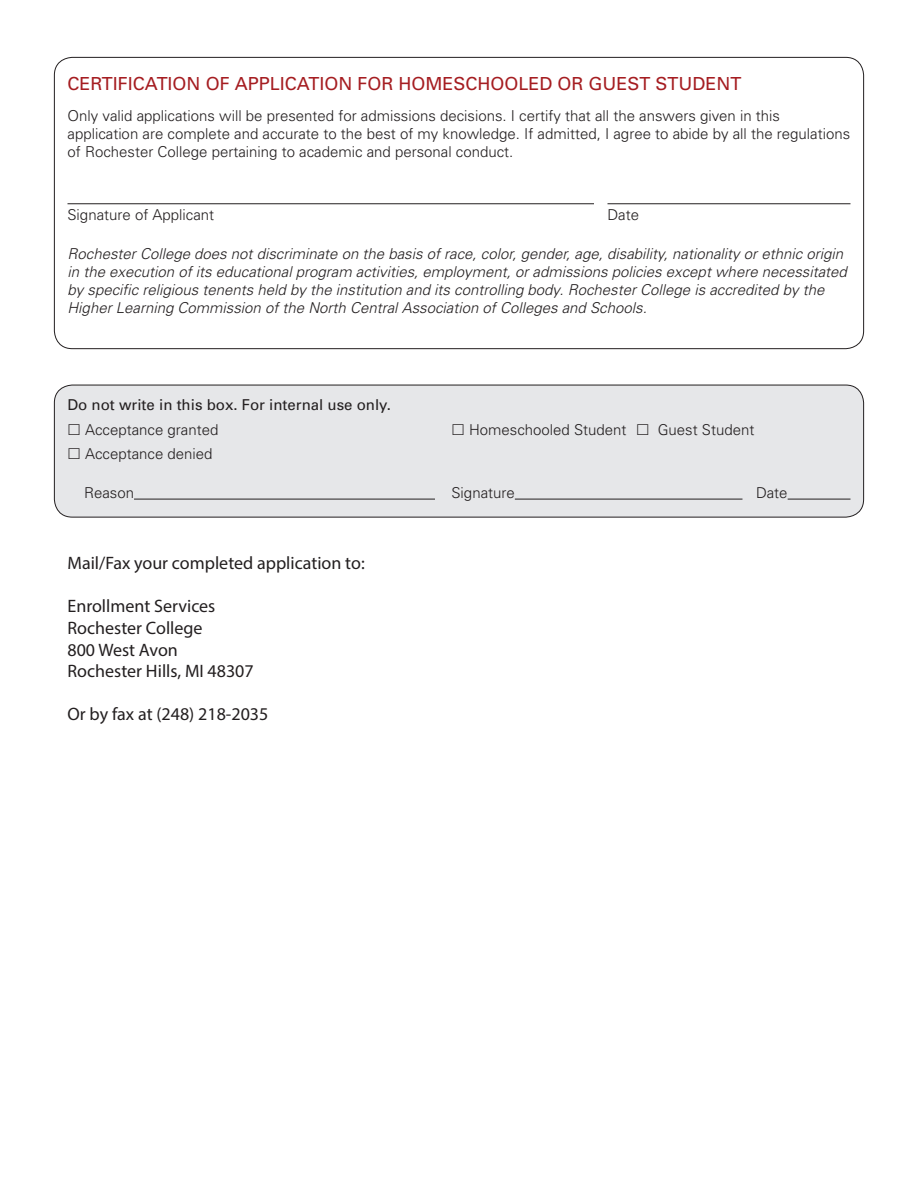
<style>
.page{position:relative;width:918px;height:1188px;background:#fff}
.page>*{position:absolute;margin:0;border:0;box-sizing:border-box;transform-origin:0 0}
.t1{font:18px/21.6px "Myriad Pro";color:#231f20}
.t2{font:18px "Univers";color:#a51d21}
.t3{font:italic 300 15px/18px "Univers";color:#231f20}
.t4{font:300 15px/18px "Univers";color:#231f20}
.t5{font:15px "Univers";color:#231f20}
</style>
<div class="page">
<div style="left:54px;top:385px;width:810px;height:132px;background:#e6e7e9;border-radius:18px"></div>
<div style="left:54px;top:385px;width:810px;height:133px;border:1px solid #231f20;border-radius:18px"></div>
<hr style="left:68px;top:203px;width:526px;height:1px;background:#231f20">
<hr style="left:608px;top:203px;width:242px;height:1px;background:#231f20">
<hr style="left:134px;top:499px;width:301px;height:1px;background:#231f20">
<hr style="left:515px;top:499px;width:227px;height:1px;background:#231f20">
<hr style="left:788px;top:499px;width:62px;height:1px;background:#231f20">
<p class="t2" style="left:68px;top:72px;width:675px">CERTIFICATION OF APPLICATION FOR HOMESCHOOLED OR GUEST STUDENT</p>
<p class="t4" style="left:68px;top:107px;width:784px">Only valid applications will be presented for admissions decisions. I certify that all the answers given in this application are complete and accurate to the best of my knowledge. If admitted, I agree to abide by all the regulations of Rochester College pertaining to academic and personal conduct.</p>
<p class="t4" style="left:68px;top:206px;width:148px">Signature of Applicant</p>
<p class="t4" style="left:608px;top:206px;width:33px">Date</p>
<p class="t3" style="left:68px;top:244px;width:781px">Rochester College does not discriminate on the basis of race, color, gender, age, disability, nationality or ethnic origin in the execution of its educational program activities, employment, or admissions policies except where necessitated by specific religious tenents held by the institution and its controlling body. Rochester College is accredited by the Higher Learning Commission of the North Central Association of Colleges and Schools.</p>
<p class="t5" style="left:68px;top:395px;width:325px">Do not write in this box. For internal use only.</p>
<p class="t4" style="left:85px;top:420px;width:135px">Acceptance granted</p>
<p class="t4" style="left:469px;top:420px;width:159px">Homeschooled Student</p>
<p class="t4" style="left:658px;top:420px;width:98px">Guest Student</p>
<p class="t4" style="left:85px;top:445px;width:129px">Acceptance denied</p>
<p class="t4" style="left:84px;top:483px;width:52px">Reason</p>
<p class="t4" style="left:452px;top:483px;width:65px">Signature</p>
<p class="t4" style="left:756px;top:483px;width:33px">Date</p>
<p class="t1" style="left:68px;top:552px;width:299px">Mail/Fax your completed application to:</p>
<p class="t1" style="left:68px;top:595px;width:188px">Enrollment Services<br>Rochester College<br>800 West Avon<br>Rochester Hills, MI 48307</p>
<p class="t1" style="left:68px;top:703px;width:202px">Or by fax at (248) 218-2035</p>
</div>
